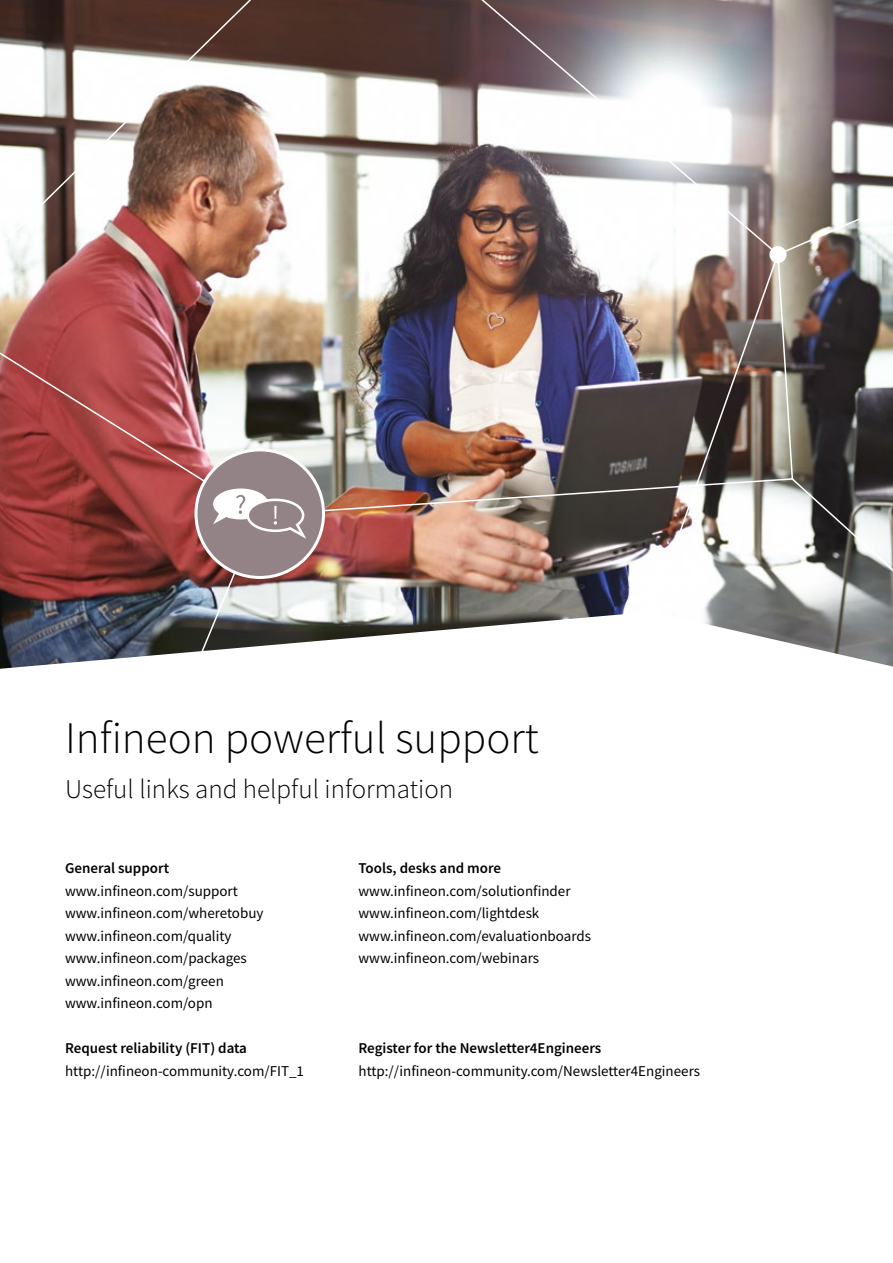
<style>
.page{position:relative;width:893px;height:1263px;background:#fff}
.page>*{position:absolute;margin:0;border:0;box-sizing:border-box;transform-origin:0 0}
.t1{font:300 45px "Source Sans Pro";color:#000}
.t2{font:300 27px "Source Sans Pro";color:#000}
.t3{font:15px/22.5px "Source Sans Pro";color:#000}
.t4{font:600 15px "Source Sans Pro";color:#000}
</style>
<div class="page">
<img style="left:0;top:0;width:893px;height:612px">
<svg style="left:0;top:612px;width:790px;height:57px"></svg>
<div style="left:643px;top:603px;width:17px;height:17px;background:#fff;border-radius:50%"></div>
<img style="left:650px;top:196px;width:243px;height:418px">
<img style="left:0;top:0;width:794px;height:517px">
<img style="left:0;top:0;width:264px;height:259px">
<svg style="left:790px;top:477px;width:103px;height:190px"></svg>
<div style="left:196px;top:450px;width:128px;height:127px;background:#938386;border-radius:50%"></div>
<svg style="left:196px;top:488px;width:110px;height:176px"></svg>
<div style="left:194px;top:448px;width:131px;height:131px;border:3px solid #fff;border-radius:50%"></div>
<h1 class="t1" style="left:65px;top:710px;width:475px">Infineon powerful support</h1>
<h2 class="t2" style="left:65px;top:773px;width:390px">Useful links and helpful information</h2>
<p class="t4" style="left:65px;top:859px;width:106px">General support</p>
<p class="t3" style="left:65px;top:879px;width:200px">www.infineon.com/support www.infineon.com/wheretobuy www.infineon.com/quality www.infineon.com/packages www.infineon.com/green www.infineon.com/opn</p>
<p class="t4" style="left:65px;top:1039px;width:183px">Request reliability (FIT) data</p>
<p class="t3" style="left:65px;top:1059px;width:240px">http://infineon-community.com/FIT_1</p>
<p class="t4" style="left:358px;top:859px;width:144px">Tools, desks and more</p>
<p class="t3" style="left:358px;top:879px;width:234px">www.infineon.com/solutionfinder www.infineon.com/lightdesk www.infineon.com/evaluationboards www.infineon.com/webinars</p>
<p class="t4" style="left:358px;top:1039px;width:244px">Register for the Newsletter4Engineers</p>
<p class="t3" style="left:358px;top:1059px;width:343px">http://infineon-community.com/Newsletter4Engineers</p>
</div>
